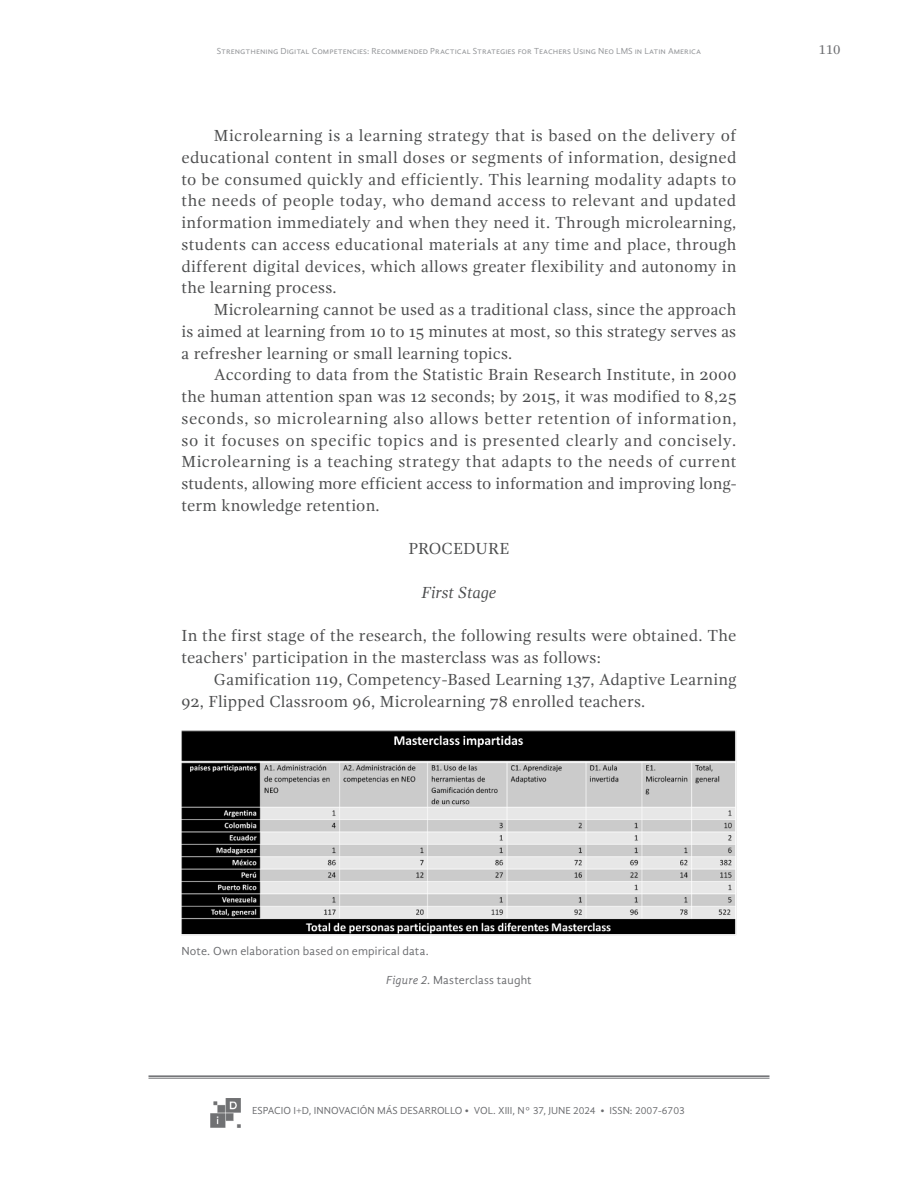
<style>
.page{position:relative;width:918px;height:1188px;background:#fff}
.page>*{position:absolute;margin:0;border:0;box-sizing:border-box;transform-origin:0 0}
.Párrafo_s{font:16.5px/21.8px "Gandhi Serif";letter-spacing:.01em;color:#4b4c4d;text-align:justify}
.Párrafo_p{font:16.5px/21.8px "Gandhi Serif";letter-spacing:.005em;color:#4b4c4d}
.Subtitulo{font:italic 16.5px "Gandhi Serif";color:#4b4c4d}
.Titulo{font:16.5px "Gandhi Serif";letter-spacing:.01em;color:#4b4c4d}
.t1{font:13.5px "Gandhi Serif";color:#6c6d70}
.Pie_de_foto{font:12px "Gandhi Sans";letter-spacing:.015em;color:#6c6d70}
.t2{font:10.5px "Gandhi Sans";color:#6c6d70}
.t3{font:9px "Gandhi Sans";color:#939598}
.s1{font-style:italic}
</style>
<div class="page">
<hr style="left:148px;top:1075px;width:622px;height:2px;background:#6c6d70">
<hr style="left:148px;top:1078px;width:622px;height:1px;background:#6c6d70">
<img style="left:211px;top:1098px;width:29px;height:29px">
<img style="left:181px;top:730px;width:556px;height:206px">
<p class="t3" style="left:217px;top:46px;width:486px">Strengthening Digital Competencies: Recommended Practical Strategies for Teachers Using Neo LMS in Latin America</p>
<p class="t1" style="left:818px;top:42px;width:24px">110</p>
<p class="Párrafo_s" style="left:181px;top:125px;width:557px;text-indent:32px">Microlearning is a learning strategy that is based on the delivery of educational content in small doses or segments of information, designed to be consumed quickly and efficiently. This learning modality adapts to the needs of people today, who demand access to relevant and updated information immediately and when they need it. Through microlearning, students can access educational materials at any time and place, through different digital devices, which allows greater flexibility and autonomy in the learning process.</p>
<p class="Párrafo_s" style="left:181px;top:299px;width:556px;text-indent:32px">Microlearning cannot be used as a traditional class, since the approach is aimed at learning from 10 to 15 minutes at most, so this strategy serves as a refresher learning or small learning topics.</p>
<p class="Párrafo_s" style="left:181px;top:364px;width:557px;text-indent:32px">According to data from the Statistic Brain Research Institute, in 2000 the human attention span was 12 seconds; by 2015, it was modified to 8,25 seconds, so microlearning also allows better retention of information, so it focuses on specific topics and is presented clearly and concisely.<br>Microlearning is a teaching strategy that adapts to the needs of current students, allowing more efficient access to information and improving long&shy;term knowledge retention.</p>
<p class="Titulo" style="left:408px;top:539px;width:103px">PROCEDURE</p>
<p class="Subtitulo" style="left:422px;top:583px;width:76px">First Stage</p>
<p class="Párrafo_p" style="left:181px;top:625px;width:557px">In the first stage of the research, the following results were obtained. The teachers' participation in the masterclass was as follows:</p>
<p class="Párrafo_s" style="left:181px;top:668px;width:557px;text-indent:32px">Gamification 119, Competency-Based Learning 137, Adaptive Learning<br>92, Flipped Classroom 96, Microlearning 78 enrolled teachers.</p>
<p class="Pie_de_foto" style="left:181px;top:944px;width:249px">Note. Own elaboration based on empirical data.</p>
<p class="Pie_de_foto" style="left:386px;top:973px;width:147px"><span class="s1">Figure 2.</span> Masterclass taught</p>
<p class="t2" style="left:252px;top:1105px;width:434px">ESPACIO I+D, INNOVACIÓN MÁS DESARROLLO • VOL. XIII, N° 37, JUNE 2024 • ISSN: 2007-6703</p>
</div>
